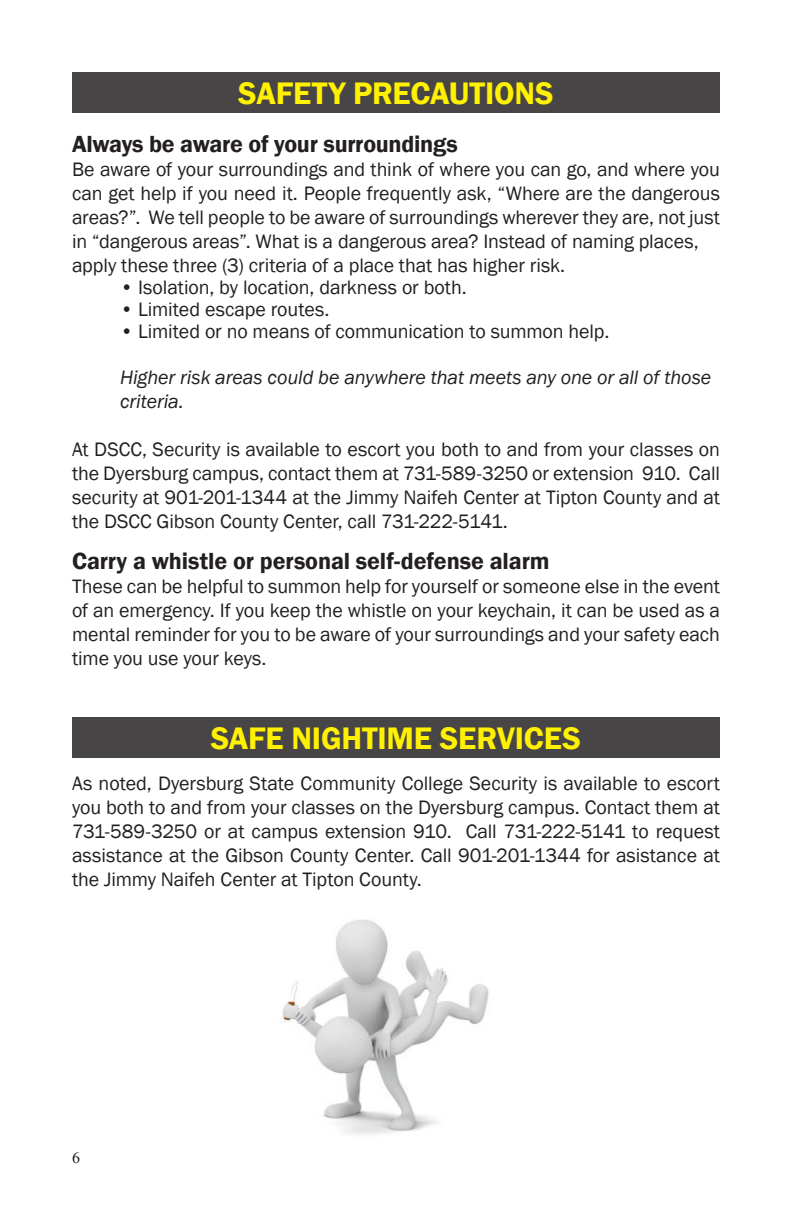
<style>
.page{position:relative;width:792px;height:1224px;background:#fff}
.page>*{position:absolute;margin:0;border:0;box-sizing:border-box;transform-origin:0 0}
.t1{font:600 32px "Franklin Gothic";letter-spacing:-.005em;color:#fff101}
.t2{font:600 24px "Franklin Gothic";letter-spacing:-.01em;color:#231f20}
.t3{font:20px/24px "Franklin Gothic";letter-spacing:-.005em;color:#231f20;text-align:justify}
.t4{font:italic 20px/24px "Franklin Gothic";letter-spacing:-.005em;color:#231f20}
.t5{font:16px "Times New Roman";color:#231f20}
</style>
<div class="page">
<div style="left:72px;top:72px;width:648px;height:41px;background:#484546"></div>
<div style="left:72px;top:718px;width:648px;height:40px;background:#484546"></div>
<img style="left:279px;top:919px;width:210px;height:216px">
<h1 class="t1" style="left:238px;top:80px;width:317px">SAFETY PRECAUTIONS</h1>
<p class="t2" style="left:72px;top:134px;width:387px">Always be aware of your surroundings</p>
<p class="t3" style="left:72px;top:158px;width:650px;text-align:left">Be aware of your surroundings and think of where you can go, and where you can get help if you need it. People frequently ask, “Where are the dangerous areas?”. We tell people to be aware of surroundings wherever they are, not just in “dangerous areas”. What is a dangerous area? Instead of naming places, apply these three (3) criteria of a place that has higher risk.</p>
<p class="t3" style="left:120px;top:276px;width:348px">• Isolation, by location, darkness or both.</p>
<p class="t3" style="left:120px;top:298px;width:211px">• Limited escape routes.</p>
<p class="t3" style="left:120px;top:320px;width:491px">• Limited or no means of communication to summon help.</p>
<p class="t4" style="left:120px;top:366px;width:593px">Higher risk areas could be anywhere that meets any one or all of those criteria.</p>
<p class="t3" style="left:72px;top:438px;width:650px">At DSCC, Security is available to escort you both to and from your classes on the Dyersburg campus, contact them at 731-589-3250 or extension 910. Call security at 901-201-1344 at the Jimmy Naifeh Center at Tipton County and at the DSCC Gibson County Center, call 731-222-5141.</p>
<p class="t2" style="left:72px;top:551px;width:479px">Carry a whistle or personal self-defense alarm</p>
<p class="t3" style="left:72px;top:575px;width:650px">These can be helpful to summon help for yourself or someone else in the event of an emergency. If you keep the whistle on your keychain, it can be used as a mental reminder for you to be aware of your surroundings and your safety each time you use your keys.</p>
<h1 class="t1" style="left:211px;top:725px;width:372px">SAFE NIGHTIME SERVICES</h1>
<p class="t3" style="left:72px;top:771px;width:650px">As noted, Dyersburg State Community College Security is available to escort you both to and from your classes on the Dyersburg campus. Contact them at 731-589-3250 or at campus extension 910. Call 731-222-5141 to request assistance at the Gibson County Center. Call 901-201-1344 for asistance at the Jimmy Naifeh Center at Tipton County.</p>
<p class="t5" style="left:72px;top:1148px;width:9px">6</p>
</div>
